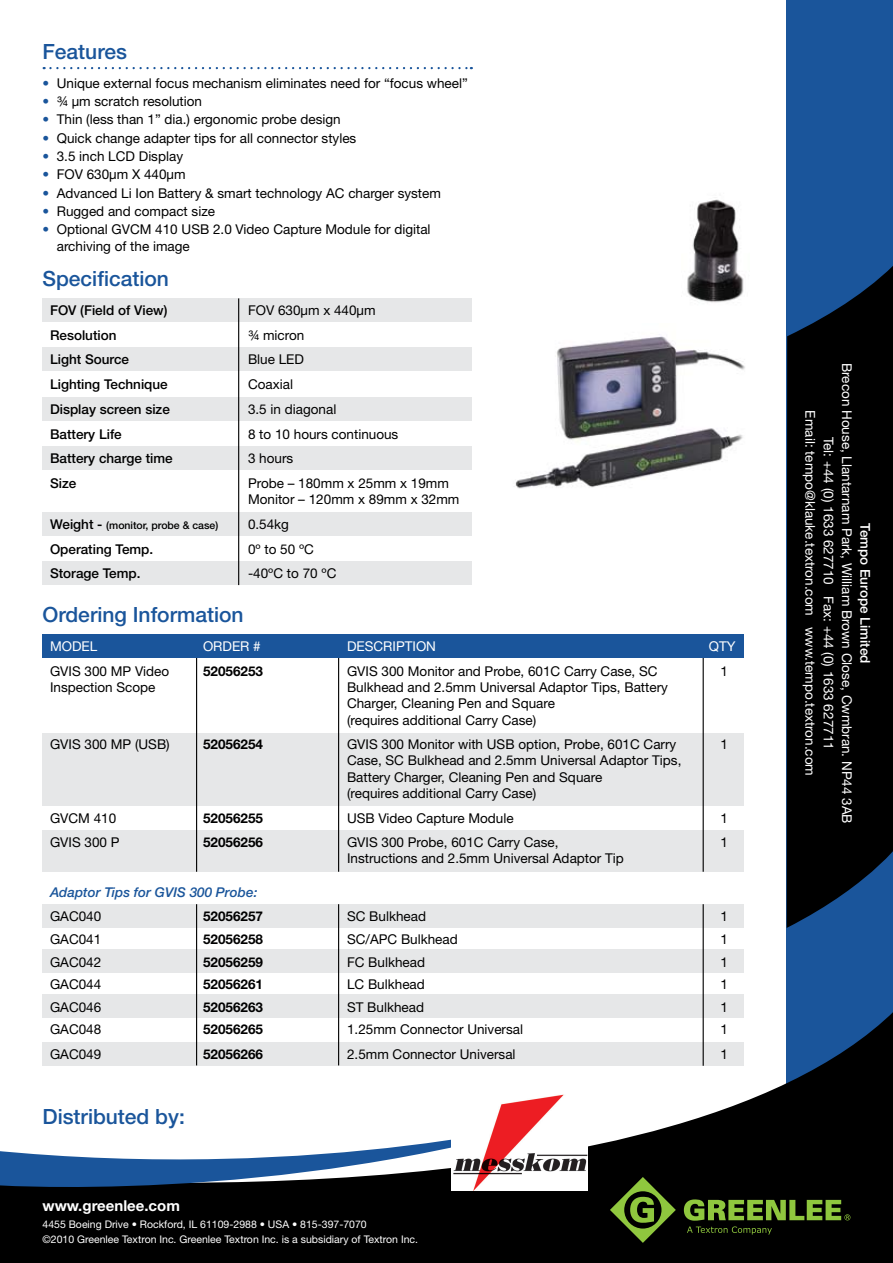
<style>
.page{position:relative;width:893px;height:1263px;background:#fff}
.page>*{position:absolute;margin:0;border:0;box-sizing:border-box;transform-origin:0 0}
.t1{font:500 21px "Helvetica Neue";color:#1a559b}
.t2{font:700 15px "Helvetica Neue";color:#fff}
.t3{font:13.5px/16.2px "Helvetica Neue";color:#000}
.t4{font:13.5px/18.3px "Helvetica Neue";color:#fff;text-align:center}
.t5{font:500 13.5px "Helvetica Neue";color:#000}
.t6{font:700 13.5px "Helvetica Neue";color:#000}
.t7{font:italic 500 13.5px "Helvetica Neue";color:#1a559b}
.t8{font:500 13.5px "Helvetica Neue";color:#fff}
.t9{font:10.5px/14.7px "Helvetica Neue";color:#fff}
.t10{font:500 10.5px "Helvetica Neue";color:#000}
.s1{color:#1a559b}
.s2{font-size:13.5px}
</style>
<div class="page">
<div style="left:787px;top:0;width:106px;height:1232px;background:#1a559b"></div>
<svg style="left:787px;top:266px;width:106px;height:662px;background:#020911"></svg>
<svg style="left:0;top:999px;width:893px;height:264px;fill:#000"></svg>
<svg style="left:610px;top:1177px;width:66px;height:66px;background:#304314"></svg>
<svg style="left:684px;top:1199px;width:166px;height:35px;background:#354a17"></svg>
<svg style="left:0;top:1116px;width:574px;height:90px"></svg>
<div style="left:43px;top:1042px;width:701px;height:24px;background:#e6e7e8"></div>
<div style="left:43px;top:994px;width:701px;height:24px;background:#e6e7e8"></div>
<div style="left:43px;top:949px;width:701px;height:24px;background:#e6e7e8"></div>
<div style="left:43px;top:904px;width:701px;height:24px;background:#e6e7e8"></div>
<div style="left:43px;top:830px;width:701px;height:42px;background:#e6e7e8"></div>
<div style="left:43px;top:733px;width:701px;height:73px;background:#e6e7e8"></div>
<div style="left:43px;top:561px;width:429px;height:24px;background:#e6e7e8"></div>
<div style="left:43px;top:512px;width:429px;height:24px;background:#e6e7e8"></div>
<div style="left:43px;top:446px;width:429px;height:24px;background:#e6e7e8"></div>
<div style="left:43px;top:397px;width:429px;height:24px;background:#e6e7e8"></div>
<div style="left:43px;top:347px;width:429px;height:24px;background:#e6e7e8"></div>
<div style="left:43px;top:298px;width:429px;height:24px;background:#e6e7e8"></div>
<hr style="left:238px;top:298px;width:1px;height:287px;background:#000">
<svg style="left:44px;top:67px;width:428px;height:2px"></svg>
<hr style="left:196px;top:657px;width:1px;height:215px;background:#000">
<hr style="left:338px;top:658px;width:1px;height:214px;background:#000">
<hr style="left:703px;top:657px;width:1px;height:215px;background:#000">
<hr style="left:196px;top:904px;width:1px;height:161px;background:#000">
<hr style="left:338px;top:904px;width:1px;height:161px;background:#000">
<hr style="left:703px;top:904px;width:1px;height:162px;background:#000">
<div style="left:43px;top:634px;width:701px;height:24px;background:#1a559b"></div>
<img style="left:515px;top:336px;width:230px;height:153px">
<img style="left:687px;top:199px;width:57px;height:104px">
<img style="left:452px;top:1095px;width:136px;height:95px">
<h1 class="t1" style="left:43px;top:39px;width:86px">Features</h1>
<p class="t3" style="left:43px;top:75px;width:427px"><span class="s1">•</span> Unique external focus mechanism eliminates need for “focus wheel”</p>
<p class="t3" style="left:43px;top:93px;width:161px"><span class="s1">•</span> ¾ μm scratch resolution</p>
<p class="t3" style="left:43px;top:111px;width:300px"><span class="s1">•</span> Thin (less than 1” dia.) ergonomic probe design</p>
<p class="t3" style="left:43px;top:130px;width:315px"><span class="s1">•</span> Quick change adapter tips for all connector styles</p>
<p class="t3" style="left:43px;top:148px;width:142px"><span class="s1">•</span> 3.5 inch LCD Display</p>
<p class="t3" style="left:43px;top:166px;width:145px"><span class="s1">•</span> FOV 630μm X 440μm</p>
<p class="t3" style="left:43px;top:185px;width:400px"><span class="s1">•</span> Advanced Li Ion Battery &amp; smart technology AC charger system</p>
<p class="t3" style="left:43px;top:203px;width:174px"><span class="s1">•</span> Rugged and compact size</p>
<p class="t3" style="left:57px;top:221px;width:375px;text-indent:-14px"><span class="s1">•</span> Optional GVCM 410 USB 2.0 Video Capture Module for digital archiving of the image</p>
<h1 class="t1" style="left:43px;top:266px;width:128px">Specification</h1>
<p class="t5" style="left:50px;top:302px;width:119px">FOV (Field of View)</p>
<p class="t3" style="left:248px;top:302px;width:129px">FOV 630μm x 440μm</p>
<p class="t5" style="left:50px;top:327px;width:68px">Resolution</p>
<p class="t3" style="left:248px;top:327px;width:58px">¾ micron</p>
<p class="t5" style="left:50px;top:352px;width:81px">Light Source</p>
<p class="t3" style="left:248px;top:351px;width:58px">Blue LED</p>
<p class="t5" style="left:50px;top:376px;width:119px">Lighting Technique</p>
<p class="t3" style="left:248px;top:376px;width:46px">Coaxial</p>
<p class="t5" style="left:50px;top:401px;width:121px">Display screen size</p>
<p class="t3" style="left:248px;top:401px;width:90px">3.5 in diagonal</p>
<p class="t5" style="left:50px;top:426px;width:73px">Battery Life</p>
<p class="t3" style="left:248px;top:425px;width:152px">8 to 10 hours continuous</p>
<p class="t5" style="left:50px;top:450px;width:124px">Battery charge time</p>
<p class="t3" style="left:248px;top:450px;width:47px">3 hours</p>
<p class="t5" style="left:50px;top:475px;width:28px">Size</p>
<p class="t3" style="left:248px;top:475px;width:213px">Probe – 180mm x 25mm x 19mm<br>Monitor – 120mm x 89mm x 32mm</p>
<p class="t10" style="left:50px;top:519px;width:170px"><span class="s2">Weight -</span> (monitor, probe &amp; case)</p>
<p class="t3" style="left:248px;top:516px;width:43px">0.54kg</p>
<p class="t5" style="left:50px;top:541px;width:105px">Operating Temp.</p>
<p class="t3" style="left:248px;top:540px;width:67px">0º to 50 ºC</p>
<p class="t5" style="left:50px;top:565px;width:92px">Storage Temp.</p>
<p class="t3" style="left:248px;top:565px;width:90px">-40ºC to 70 ºC</p>
<h1 class="t1" style="left:43px;top:602px;width:203px">Ordering Information</h1>
<p class="t4" style="left:50px;top:637px;width:49px">MODEL</p>
<p class="t4" style="left:203px;top:637px;width:59px">ORDER #</p>
<p class="t4" style="left:347px;top:637px;width:90px">DESCRIPTION</p>
<p class="t4" style="left:709px;top:637px;width:28px">QTY</p>
<p class="t3" style="left:50px;top:663px;width:121px">GVIS 300 MP Video</p>
<p class="t6" style="left:203px;top:663px;width:62px">52056253</p>
<p class="t3" style="left:347px;top:663px;width:312px">GVIS 300 Monitor and Probe, 601C Carry Case, SC</p>
<p class="t3" style="left:721px;top:663px;width:9px">1</p>
<p class="t3" style="left:50px;top:679px;width:107px">Inspection Scope</p>
<p class="t3" style="left:347px;top:679px;width:322px">Bulkhead and 2.5mm Universal Adaptor Tips, Battery<br>Charger, Cleaning Pen and Square<br>(requires additional Carry Case)</p>
<p class="t3" style="left:50px;top:736px;width:121px">GVIS 300 MP (USB)</p>
<p class="t6" style="left:203px;top:736px;width:62px">52056254</p>
<p class="t3" style="left:347px;top:736px;width:331px">GVIS 300 Monitor with USB option, Probe, 601C Carry</p>
<p class="t3" style="left:721px;top:736px;width:9px">1</p>
<p class="t3" style="left:347px;top:752px;width:336px">Case, SC Bulkhead and 2.5mm Universal Adaptor Tips,<br>Battery Charger, Cleaning Pen and Square<br>(requires additional Carry Case)</p>
<p class="t3" style="left:50px;top:809px;width:68px">GVCM 410</p>
<p class="t6" style="left:203px;top:809px;width:62px">52056255</p>
<p class="t3" style="left:347px;top:809px;width:168px">USB Video Capture Module</p>
<p class="t3" style="left:721px;top:809px;width:9px">1</p>
<p class="t3" style="left:50px;top:834px;width:71px">GVIS 300 P</p>
<p class="t6" style="left:203px;top:834px;width:62px">52056256</p>
<p class="t3" style="left:347px;top:834px;width:213px">GVIS 300 Probe, 601C Carry Case,</p>
<p class="t3" style="left:721px;top:834px;width:9px">1</p>
<p class="t3" style="left:347px;top:850px;width:278px">Instructions and 2.5mm Universal Adaptor Tip</p>
<p class="t7" style="left:50px;top:884px;width:209px">Adaptor Tips for GVIS 300 Probe:</p>
<p class="t3" style="left:50px;top:908px;width:53px">GAC040</p>
<p class="t6" style="left:203px;top:908px;width:62px">52056257</p>
<p class="t3" style="left:347px;top:908px;width:81px">SC Bulkhead</p>
<p class="t3" style="left:721px;top:908px;width:9px">1</p>
<p class="t3" style="left:50px;top:931px;width:53px">GAC041</p>
<p class="t6" style="left:203px;top:931px;width:62px">52056258</p>
<p class="t3" style="left:347px;top:931px;width:112px">SC/APC Bulkhead</p>
<p class="t3" style="left:721px;top:931px;width:9px">1</p>
<p class="t3" style="left:50px;top:953px;width:53px">GAC042</p>
<p class="t6" style="left:203px;top:953px;width:62px">52056259</p>
<p class="t3" style="left:347px;top:953px;width:80px">FC Bulkhead</p>
<p class="t3" style="left:721px;top:953px;width:9px">1</p>
<p class="t3" style="left:50px;top:976px;width:53px">GAC044</p>
<p class="t6" style="left:203px;top:976px;width:62px">52056261</p>
<p class="t3" style="left:347px;top:976px;width:79px">LC Bulkhead</p>
<p class="t3" style="left:721px;top:976px;width:9px">1</p>
<p class="t3" style="left:50px;top:998px;width:53px">GAC046</p>
<p class="t6" style="left:203px;top:998px;width:62px">52056263</p>
<p class="t3" style="left:347px;top:998px;width:79px">ST Bulkhead</p>
<p class="t3" style="left:721px;top:998px;width:9px">1</p>
<p class="t3" style="left:50px;top:1021px;width:53px">GAC048</p>
<p class="t6" style="left:203px;top:1021px;width:62px">52056265</p>
<p class="t3" style="left:347px;top:1021px;width:178px">1.25mm Connector Universal</p>
<p class="t3" style="left:721px;top:1021px;width:9px">1</p>
<p class="t3" style="left:50px;top:1046px;width:53px">GAC049</p>
<p class="t6" style="left:203px;top:1046px;width:62px">52056266</p>
<p class="t3" style="left:347px;top:1046px;width:170px">2.5mm Connector Universal</p>
<p class="t3" style="left:721px;top:1046px;width:9px">1</p>
<h1 class="t1" style="left:43px;top:1104px;width:144px">Distributed by:</h1>
<p class="t2" style="left:43px;top:1197px;width:139px">www.greenlee.com</p>
<p class="t9" style="left:43px;top:1217px;width:377px">4455 Boeing Drive • Rockford, IL 61109-2988 • USA • 815-397-7070<br>©2010 Greenlee Textron Inc. Greenlee Textron Inc. is a subsidiary of Textron Inc.</p>
<p class="t4" style="left:856px;top:363px;width:462px;rotate:90deg">Brecon House, Llantarnam Park, William Brown Close, Cwmbran. NP44 3AB<br>Tel: +44 (0) 1633 627710 Fax: +44 (0) 1633 627711<br>Email: tempo@klauke.textron.com www.tempo.textron.com</p>
<p class="t8" style="left:873px;top:523px;width:142px;rotate:90deg">Tempo Europe Limited</p>
</div>
